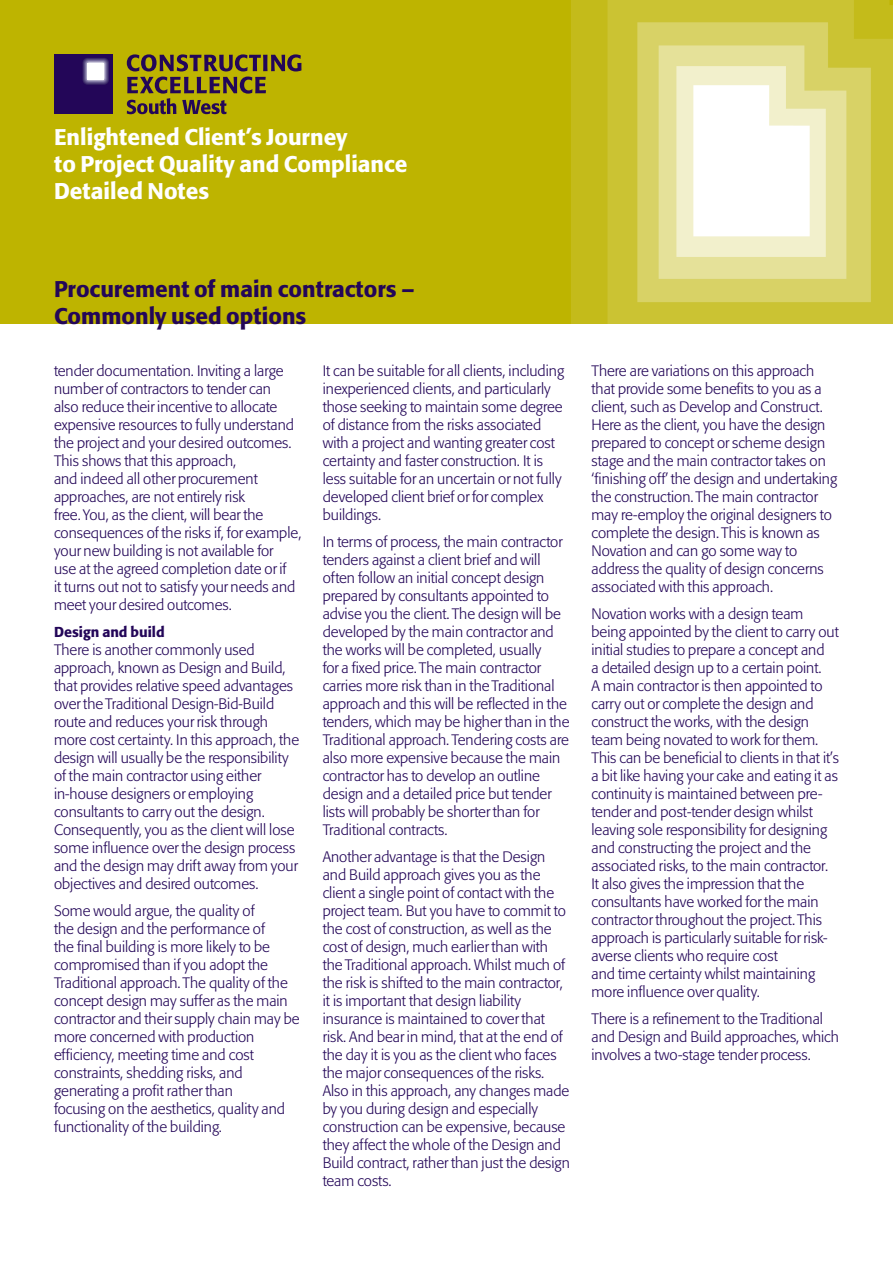
<style>
.page{position:relative;width:893px;height:1263px;background:#fff}
.page>*{position:absolute;margin:0;border:0;box-sizing:border-box;transform-origin:0 0}
.t1{font:500 22.5px "Formata BQ";color:#fff}
.t2{font:500 22.5px "Formata BQ";color:#230658}
.t3{font:300 15px/18px "Formata BQ";color:#230658}
.t4{font:500 14.25px "Formata BQ";color:#230658}
</style>
<div class="page">
<div style="left:0;top:0;width:893px;height:324px;background:#beb400"></div>
<img style="left:571px;top:0;width:322px;height:324px">
<div style="left:54px;top:54px;width:59px;height:60px;background:#230658"></div>
<div style="left:82px;top:58px;width:27px;height:27px;background:#290f5c;border-radius:5px"></div>
<div style="left:83px;top:58px;width:26px;height:27px;background:#301860;border-radius:5px"></div>
<div style="left:83px;top:58px;width:26px;height:26px;background:#311d61;border-radius:5px"></div>
<div style="left:83px;top:58px;width:25px;height:26px;background:#3b286a;border-radius:5px"></div>
<div style="left:83px;top:59px;width:25px;height:25px;background:#41306e;border-radius:4px"></div>
<div style="left:84px;top:59px;width:24px;height:25px;background:#483773;border-radius:4px"></div>
<div style="left:84px;top:59px;width:24px;height:24px;background:#51427b;border-radius:4px"></div>
<div style="left:84px;top:59px;width:23px;height:24px;background:#54467e;border-radius:4px"></div>
<div style="left:84px;top:60px;width:23px;height:23px;background:#5a4e84;border-radius:4px"></div>
<div style="left:85px;top:60px;width:22px;height:23px;background:#61558a;border-radius:4px"></div>
<div style="left:85px;top:60px;width:22px;height:22px;background:#6c6192;border-radius:3px"></div>
<div style="left:85px;top:60px;width:21px;height:22px;background:#6f6596;border-radius:3px"></div>
<div style="left:85px;top:61px;width:21px;height:21px;background:#7c72a0;border-radius:3px"></div>
<svg style="left:86px;top:61px;width:20px;height:21px"></svg>
<svg style="left:86px;top:61px;width:20px;height:20px"></svg>
<svg style="left:86px;top:61px;width:19px;height:20px"></svg>
<svg style="left:86px;top:62px;width:19px;height:19px"></svg>
<svg style="left:87px;top:62px;width:18px;height:19px"></svg>
<svg style="left:87px;top:62px;width:18px;height:18px"></svg>
<svg style="left:87px;top:62px;width:17px;height:18px"></svg>
<div style="left:87px;top:63px;width:17px;height:17px;background:#fff;border-radius:2px"></div>
<div style="left:88px;top:63px;width:16px;height:17px;background:#fff"></div>
<svg style="left:127px;top:54px;width:174px;height:17px"></svg>
<svg style="left:127px;top:77px;width:139px;height:37px"></svg>
<p class="t1" style="left:54px;top:124px;width:295px">Enlightened Client’s Journey</p>
<p class="t1" style="left:54px;top:151px;width:355px">to Project Quality and Compliance</p>
<p class="t1" style="left:54px;top:178px;width:157px">Detailed Notes</p>
<p class="t2" style="left:54px;top:275px;width:362px">Procurement of main contractors –</p>
<p class="t2" style="left:54px;top:302px;width:254px">Commonly used options</p>
<p class="t3" style="left:54px;top:361px;width:249px">tender documentation. Inviting a large number of contractors to tender can<br>also reduce their incentive to allocate expensive resources to fully understand the project and your desired outcomes.<br>This shows that this approach,<br>and indeed all other procurement approaches, are not entirely risk<br>free. You, as the client, will bear the consequences of the risks if, for example, your new building is not available for<br>use at the agreed completion date or if<br>it turns out not to satisfy your needs and meet your desired outcomes.</p>
<p class="t4" style="left:54px;top:623px;width:112px">Design and build</p>
<p class="t3" style="left:54px;top:640px;width:247px">There is another commonly used approach, known as Design and Build, that provides relative speed advantages over the Traditional Design-Bid-Build route and reduces your risk through more cost certainty. In this approach, the design will usually be the responsibility of the main contractor using either in-house designers or employing consultants to carry out the design.<br>Consequently, you as the client will lose some influence over the design process and the design may drift away from your objectives and desired outcomes.</p>
<p class="t3" style="left:54px;top:901px;width:247px">Some would argue, the quality of<br>the design and the performance of<br>the final building is more likely to be compromised than if you adopt the Traditional approach. The quality of the concept design may suffer as the main contractor and their supply chain may be more concerned with production</p>
<p class="t3" style="left:54px;top:1045px;width:233px">efficiency, meeting time and cost constraints, shedding risks, and generating a profit rather than focusing on the aesthetics, quality and functionality of the building.</p>
<p class="t3" style="left:323px;top:361px;width:243px">It can be suitable for all clients, including inexperienced clients, and particularly those seeking to maintain some degree of distance from the risks associated with a project and wanting greater cost certainty and faster construction. It is less suitable for an uncertain or not fully developed client brief or for complex buildings.</p>
<p class="t3" style="left:323px;top:532px;width:241px">In terms of process, the main contractor tenders against a client brief and will often follow an initial concept design prepared by consultants appointed to advise you the client. The design will be</p>
<p class="t3" style="left:323px;top:622px;width:246px">developed by the main contractor and the works will be completed, usually<br>for a fixed price. The main contractor carries more risk than in the Traditional approach and this will be reflected in the</p>
<p class="t3" style="left:323px;top:712px;width:248px">tenders, which may be higher than in the Traditional approach. Tendering costs are also more expensive because the main contractor has to develop an outline design and a detailed price but tender lists will probably be shorter than for Traditional contracts.</p>
<p class="t3" style="left:323px;top:847px;width:245px">Another advantage is that the Design and Build approach gives you as the client a single point of contact with the project team. But you have to commit to the cost of construction, as well as the</p>
<p class="t3" style="left:323px;top:937px;width:249px">cost of design, much earlier than with the Traditional approach. Whilst much of the risk is shifted to the main contractor, it is important that design liability insurance is maintained to cover that risk. And bear in mind, that at the end of the day it is you as the client who faces the major consequences of the risks.<br>Also in this approach, any changes made by you during design and especially construction can be expensive, because they affect the whole of the Design and Build contract, rather than just the design team costs.</p>
<p class="t3" style="left:591px;top:361px;width:247px">There are variations on this approach that provide some benefits to you as a client, such as Develop and Construct.<br>Here as the client, you have the design prepared to concept or scheme design stage and the main contractor takes on ‘finishing off’ the design and undertaking the construction. The main contractor may re-employ the original designers to complete the design. This is known as</p>
<p class="t3" style="left:591px;top:541px;width:234px">Novation and can go some way to address the quality of design concerns associated with this approach.</p>
<p class="t3" style="left:591px;top:604px;width:249px">Novation works with a design team being appointed by the client to carry out initial studies to prepare a concept and<br>a detailed design up to a certain point.<br>A main contractor is then appointed to carry out or complete the design and construct the works, with the design team being novated to work for them.<br>This can be beneficial to clients in that it’s a bit like having your cake and eating it as</p>
<p class="t3" style="left:591px;top:784px;width:238px">continuity is maintained between pre&shy;tender and post-tender design whilst leaving sole responsibility for designing and constructing the project and the associated risks, to the main contractor.<br>It also gives the impression that the consultants have worked for the main contractor throughout the project. This approach is particularly suitable for risk&shy;averse clients who require cost</p>
<p class="t3" style="left:591px;top:964px;width:225px">and time certainty whilst maintaining more influence over quality.</p>
<p class="t3" style="left:591px;top:1009px;width:249px">There is a refinement to the Traditional and Design and Build approaches, which involves a two-stage tender process.</p>
</div>
